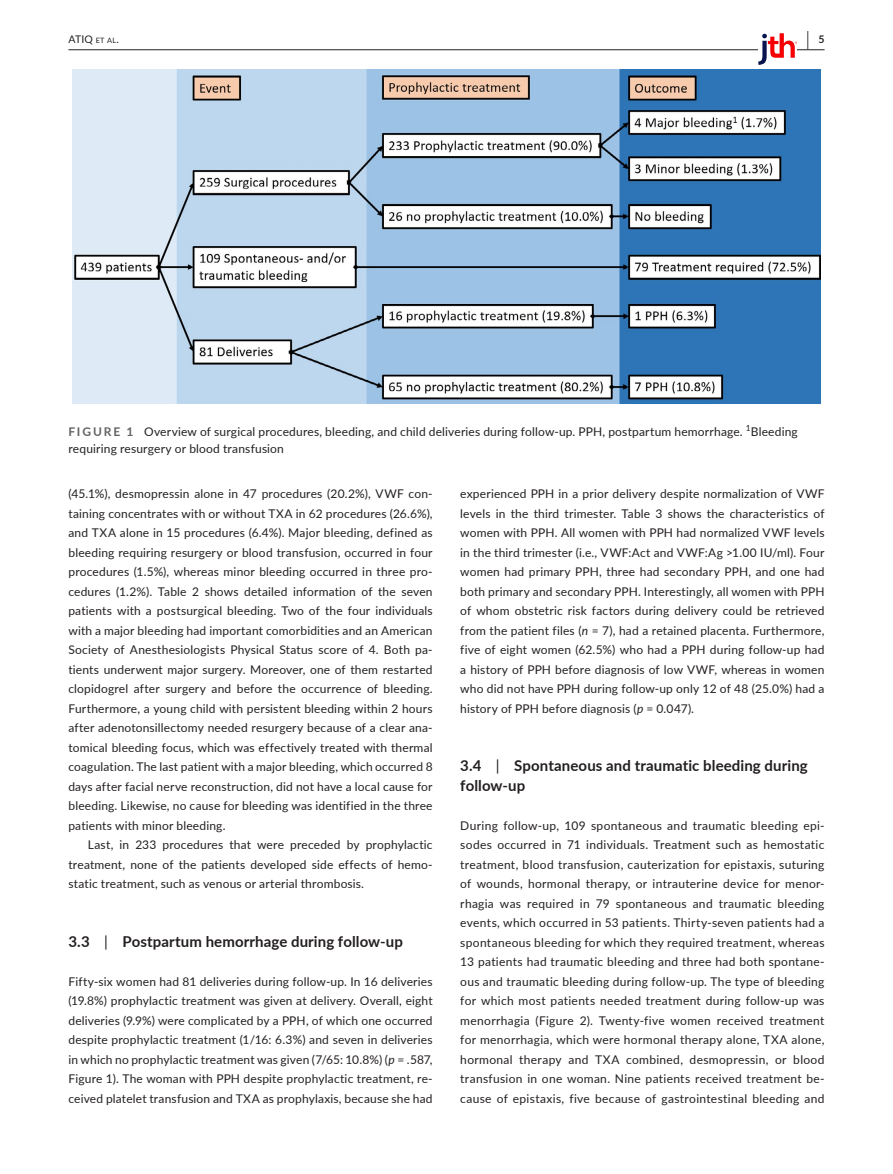
<style>
.page{position:relative;width:893px;height:1174px;background:#fff}
.page>*{position:absolute;margin:0;border:0;box-sizing:border-box;transform-origin:0 0}
.t1{font:700 19.5px "Lato";color:#231f20;scale:.43 1}
.t2{font:700 15px/19.5px "Lato";letter-spacing:.01em;color:#231f20}
.t3{font:12px/19.5px "Lato";letter-spacing:.015em;color:#231f20;text-align:justify}
.t4{font:10.5px "Lato";color:#231f20}
.t5{font:8.4px "Lato";color:#231f20}
.s1{font-size:7.35px}
.s2{font-weight:700;color:#636366}
.s3{font-weight:400}
.s4{font-style:italic}
</style>
<div class="page">
<hr style="left:68px;top:49px;width:756px;height:1px;background:#231f20">
<svg style="left:758px;top:33px;width:39px;height:32px"></svg>
<img style="left:72px;top:69px;width:749px;height:335px">
<p class="t4" style="left:68px;top:31px;width:52px">ATIQ <span class="s1">et al</span>.</p>
<h1 class="t1" style="left:807px;top:25px;width:43px">| <sup>5</sup></h1>
<p class="t3" style="left:68px;top:421px;width:676px"><span class="s2">FIGURE 1</span> Overview of surgical procedures, bleeding, and child deliveries during follow-up. PPH, postpartum hemorrhage.</p>
<p class="t5" style="left:746px;top:422px;width:6px">1</p>
<p class="t3" style="left:751px;top:421px;width:49px">Bleeding</p>
<p class="t3" style="left:68px;top:438px;width:217px">requiring resurgery or blood transfusion</p>
<p class="t3" style="left:68px;top:483px;width:366px">(45.1%), desmopressin alone in 47 procedures (20.2%), VWF con&shy;taining concentrates with or without TXA in 62 procedures (26.6%), and TXA alone in 15 procedures (6.4%). Major bleeding, defined as bleeding requiring resurgery or blood transfusion, occurred in four procedures (1.5%), whereas minor bleeding occurred in three pro&shy;cedures (1.2%). Table 2 shows detailed information of the seven patients with a postsurgical bleeding. Two of the four individuals with a major bleeding had important comorbidities and an American Society of Anesthesiologists Physical Status score of 4. Both pa&shy;tients underwent major surgery. Moreover, one of them restarted clopidogrel after surgery and before the occurrence of bleeding.<br>Furthermore, a young child with persistent bleeding within 2 hours after adenotonsillectomy needed resurgery because of a clear ana&shy;tomical bleeding focus, which was effectively treated with thermal coagulation. The last patient with a major bleeding, which occurred 8 days after facial nerve reconstruction, did not have a local cause for bleeding. Likewise, no cause for bleeding was identified in the three patients with minor bleeding.</p>
<p class="t3" style="left:68px;top:834px;width:366px;text-indent:20px">Last, in 233 procedures that were preceded by prophylactic treatment, none of the patients developed side effects of hemo&shy;static treatment, such as venous or arterial thrombosis.</p>
<p class="t2" style="left:68px;top:931px;width:336px">3.3 <span class="s3">|</span> Postpartum hemorrhage during follow-up</p>
<p class="t3" style="left:68px;top:971px;width:366px">Fifty-six women had 81 deliveries during follow-up. In 16 deliveries (19.8%) prophylactic treatment was given at delivery. Overall, eight deliveries (9.9%) were complicated by a PPH, of which one occurred despite prophylactic treatment (1/16: 6.3%) and seven in deliveries in which no prophylactic treatment was given (7/65: 10.8%) (<span class="s4">p</span> = .587, Figure 1). The woman with PPH despite prophylactic treatment, re&shy;ceived platelet transfusion and TXA as prophylaxis, because she had</p>
<p class="t3" style="left:460px;top:483px;width:366px">experienced PPH in a prior delivery despite normalization of VWF levels in the third trimester. Table 3 shows the characteristics of women with PPH. All women with PPH had normalized VWF levels in the third trimester (i.e., VWF:Act and VWF:Ag &gt;1.00 IU/ml). Four women had primary PPH, three had secondary PPH, and one had both primary and secondary PPH. Interestingly, all women with PPH of whom obstetric risk factors during delivery could be retrieved from the patient files (<span class="s4">n</span> = 7), had a retained placenta. Furthermore, five of eight women (62.5%) who had a PPH during follow-up had a history of PPH before diagnosis of low VWF, whereas in women who did not have PPH during follow-up only 12 of 48 (25.0%) had a history of PPH before diagnosis (<span class="s4">p</span> = 0.047).</p>
<p class="t2" style="left:460px;top:755px;width:349px">3.4 <span class="s3">|</span> Spontaneous and traumatic bleeding during follow-up</p>
<p class="t3" style="left:460px;top:815px;width:366px">During follow-up, 109 spontaneous and traumatic bleeding epi&shy;sodes occurred in 71 individuals. Treatment such as hemostatic treatment, blood transfusion, cauterization for epistaxis, suturing of wounds, hormonal therapy, or intrauterine device for menor&shy;rhagia was required in 79 spontaneous and traumatic bleeding events, which occurred in 53 patients. Thirty-seven patients had a spontaneous bleeding for which they required treatment, whereas 13 patients had traumatic bleeding and three had both spontane&shy;ous and traumatic bleeding during follow-up. The type of bleeding for which most patients needed treatment during follow-up was menorrhagia (Figure 2). Twenty-five women received treatment for menorrhagia, which were hormonal therapy alone, TXA alone, hormonal therapy and TXA combined, desmopressin, or blood transfusion in one woman. Nine patients received treatment be&shy;cause of epistaxis, five because of gastrointestinal bleeding and</p>
</div>
